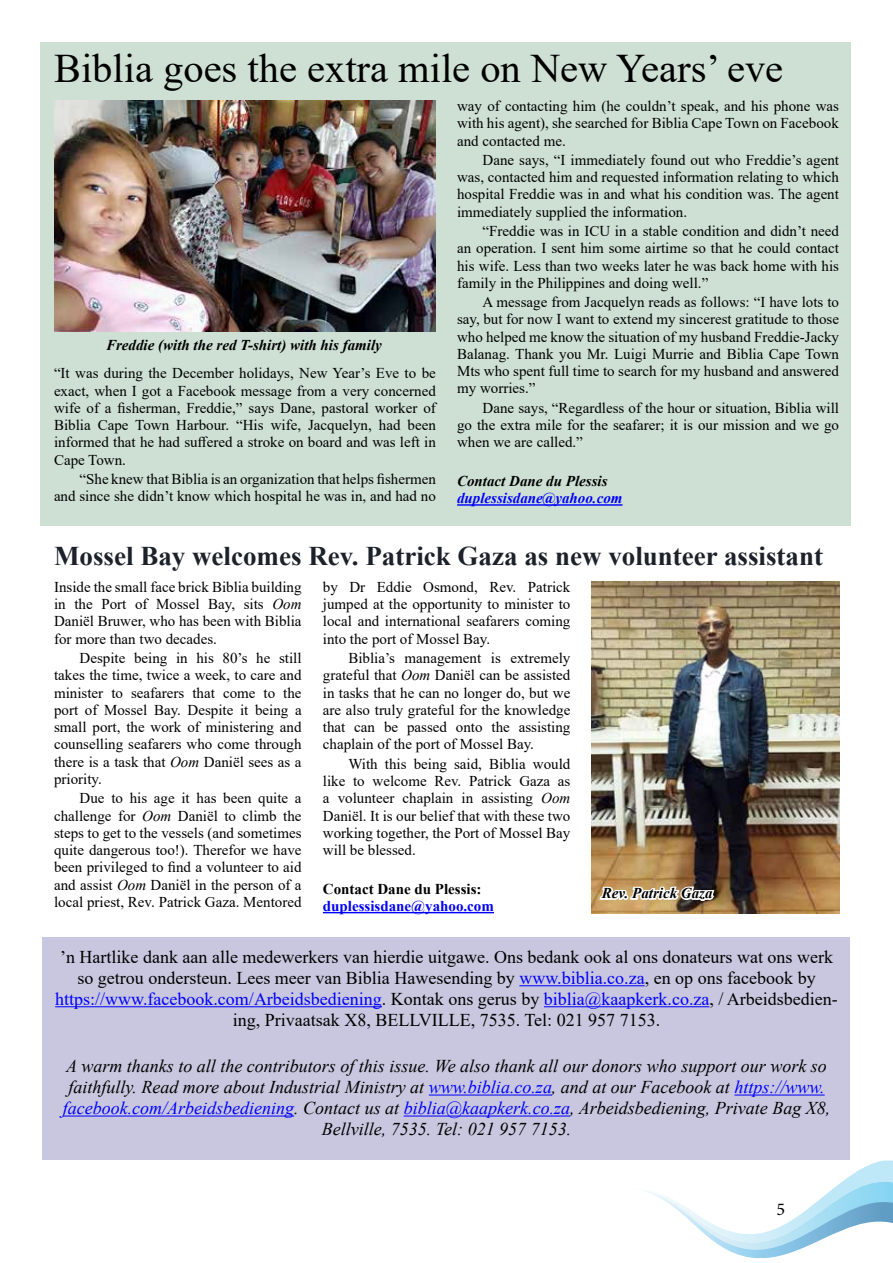
<style>
.page{position:relative;width:893px;height:1263px;background:#fff}
.page>*{position:absolute;margin:0;border:0;box-sizing:border-box;transform-origin:0 0}
.t1{font:40.5px "Times New Roman";color:#000}
.t2{font:700 27px "Times New Roman";color:#1d2129}
.t3{font:18px/21px "Times New Roman";color:#000;text-align:center}
.t4{font:italic 18px/21px "Times New Roman";color:#000;text-align:center}
.t5{font:18px "Minion Pro";color:#000}
.t6{font:15px/17.2px "Times New Roman";color:#000;text-align:justify}
.t7{font:italic 700 15px "Times New Roman";color:#000}
.t8{font:italic 700 15px "Times New Roman";color:#00f}
.t9{font:700 15px "Times New Roman";color:#00f}
.t10{font:700 15px "Times New Roman";color:#000}
.s1{font-style:italic}
.s2{color:#00f}
</style>
<div class="page">
<div style="left:40px;top:42px;width:810px;height:483px;background:#cde0d3"></div>
<svg style="left:646px;top:1160px;width:247px;height:98px"></svg>
<img style="left:54px;top:101px;width:382px;height:230px">
<hr style="left:457px;top:504px;width:165px;height:2px;background:#00f">
<img style="left:592px;top:581px;width:247px;height:333px">
<hr style="left:323px;top:912px;width:171px;height:1px;background:#00f">
<svg style="left:597px;top:873px;width:122px;height:41px"></svg>
<div style="left:43px;top:938px;width:807px;height:222px;background:#c8c7df"></div>
<hr style="left:519px;top:985px;width:126px;height:1px;background:#00f">
<hr style="left:55px;top:1006px;width:327px;height:1px;background:#00f">
<hr style="left:544px;top:1006px;width:165px;height:1px;background:#00f">
<hr style="left:429px;top:1094px;width:123px;height:1px;background:#00f">
<hr style="left:734px;top:1094px;width:91px;height:1px;background:#00f">
<hr style="left:63px;top:1115px;width:231px;height:1px;background:#00f">
<hr style="left:404px;top:1115px;width:166px;height:1px;background:#00f">
<h1 class="t1" style="left:54px;top:40px;width:731px">Biblia goes the extra mile on New Years’ eve</h1>
<p class="t7" style="left:106px;top:334px;width:277px">Freddie (with the red T-shirt) with his family</p>
<p class="t6" style="left:54px;top:364px;width:383px">“It was during the December holidays, New Year’s Eve to be exact, when I got a Facebook message from a very concerned wife of a fisherman, Freddie,” says Dane, pastoral worker of Biblia Cape Town Harbour. “His wife, Jacquelyn, had been informed that he had suffered a stroke on board and was left in Cape Town.</p>
<p class="t6" style="left:54px;top:470px;width:383px;text-align:right">“She knew that Biblia is an organization that helps fishermen<br>and since she didn’t know which hospital he was in, and had no</p>
<p class="t6" style="left:457px;top:97px;width:383px">way of contacting him (he couldn’t speak, and his phone was with his agent), she searched for Biblia Cape Town on Facebook and contacted me.</p>
<p class="t6" style="left:457px;top:151px;width:383px;text-indent:26px">Dane says, “I immediately found out who Freddie’s agent was, contacted him and requested information relating to which hospital Freddie was in and what his condition was. The agent immediately supplied the information.</p>
<p class="t6" style="left:457px;top:222px;width:383px;text-indent:26px">“Freddie was in ICU in a stable condition and didn’t need an operation. I sent him some airtime so that he could contact his wife. Less than two weeks later he was back home with his family in the Philippines and doing well.”</p>
<p class="t6" style="left:457px;top:293px;width:383px;text-indent:26px">A message from Jacquelyn reads as follows: “I have lots to say, but for now I want to extend my sincerest gratitude to those who helped me know the situation of my husband Freddie-Jacky Balanag. Thank you Mr. Luigi Murrie and Biblia Cape Town Mts who spent full time to search for my husband and answered my worries.”</p>
<p class="t6" style="left:457px;top:399px;width:383px;text-indent:26px">Dane says, “Regardless of the hour or situation, Biblia will go the extra mile for the seafarer; it is our mission and we go when we are called.”</p>
<p class="t7" style="left:457px;top:471px;width:152px">Contact Dane du Plessis</p>
<p class="t8" style="left:457px;top:488px;width:167px">duplessisdane@yahoo.com</p>
<h2 class="t2" style="left:54px;top:536px;width:770px">Mossel Bay welcomes Rev. Patrick Gaza as new volunteer assistant</h2>
<p class="t6" style="left:54px;top:578px;width:249px">Inside the small face brick Biblia building in the Port of Mossel Bay, sits <span class="s1">Oom </span>Daniël Bruwer, who has been with Biblia for more than two decades.</p>
<p class="t6" style="left:54px;top:649px;width:249px;text-indent:26px">Despite being in his 80’s he still takes the time, twice a week, to care and minister to seafarers that come to the port of Mossel Bay. Despite it being a small port, the work of ministering and counselling seafarers who come through there is a task that <span class="s1">Oom</span> Daniël sees as a priority.</p>
<p class="t6" style="left:54px;top:789px;width:249px;text-indent:26px">Due to his age it has been quite a challenge for <span class="s1">Oom</span> Daniël to climb the steps to get to the vessels (and sometimes quite dangerous too!). Therefor we have been privileged to find a volunteer to aid and assist <span class="s1">Oom</span> Daniël in the person of a local priest, Rev. Patrick Gaza. Mentored</p>
<p class="t6" style="left:323px;top:578px;width:249px">by Dr Eddie Osmond, Rev. Patrick jumped at the opportunity to minister to local and international seafarers coming into the port of Mossel Bay.</p>
<p class="t6" style="left:323px;top:649px;width:249px;text-indent:26px">Biblia’s management is extremely grateful that <span class="s1">Oom</span> Daniël can be assisted in tasks that he can no longer do, but we are also truly grateful for the knowledge that can be passed onto the assisting chaplain of the port of Mossel Bay.</p>
<p class="t6" style="left:323px;top:755px;width:249px;text-indent:26px">With this being said, Biblia would like to welcome Rev. Patrick Gaza as a volunteer chaplain in assisting <span class="s1">Oom </span>Daniël. It is our belief that with these two working together, the Port of Mossel Bay will be blessed.</p>
<p class="t10" style="left:323px;top:878px;width:160px">Contact Dane du Plessis:</p>
<p class="t9" style="left:323px;top:895px;width:173px">duplessisdane@yahoo.com</p>
<p class="t7" style="left:602px;top:883px;width:112px">Rev. Patrick Gaza</p>
<p class="t3" style="left:55px;top:946px;width:784px">’n Hartlike dank aan alle medewerkers van hierdie uitgawe. Ons bedank ook al ons donateurs wat ons werk so getrou ondersteun. Lees meer van Biblia Hawesending by <span class="s2">www.biblia.co.za</span>, en op ons facebook by <span class="s2">https://www.facebook.com/Arbeidsbediening</span>. Kontak ons gerus by <span class="s2">biblia@kaapkerk.co.za</span>, / Arbeidsbedien&shy;ing, Privaatsak X8, BELLVILLE, 7535. Tel: 021 957 7153.</p>
<p class="t4" style="left:63px;top:1055px;width:769px">A warm thanks to all the contributors of this issue. We also thank all our donors who support our work so faithfully. Read more about Industrial Ministry at <span class="s2">www.biblia.co.za</span>, and at our Facebook at <span class="s2">https://www. facebook.com/Arbeidsbediening</span>. Contact us at <span class="s2">biblia@kaapkerk.co.za</span>, Arbeidsbediening, Private Bag X8, Bellville, 7535. Tel: 021 957 7153.</p>
<p class="t5" style="left:776px;top:1197px;width:10px">5</p>
</div>
